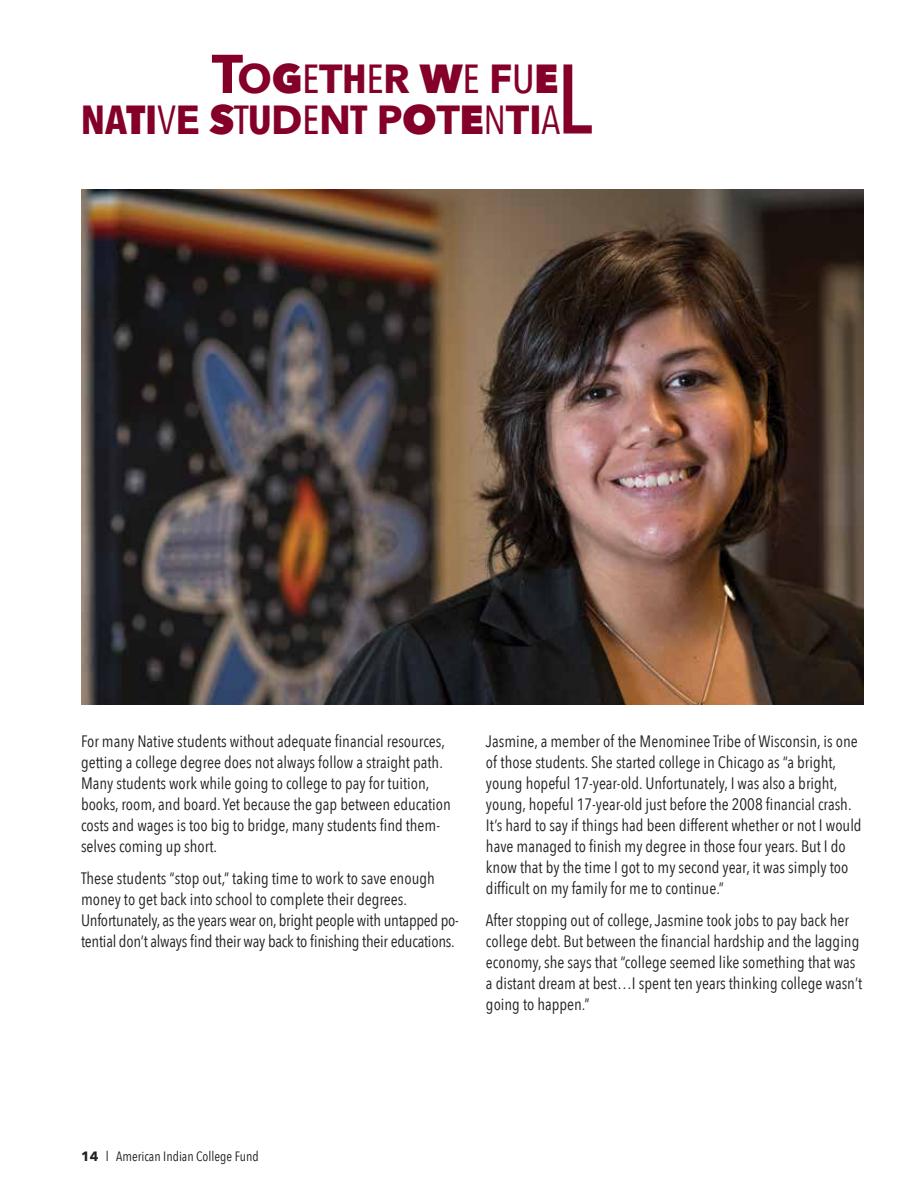
<style>
.page{position:relative;width:918px;height:1188px;background:#fff}
.page>*{position:absolute;margin:0;border:0;box-sizing:border-box;transform-origin:0 0}
.t1{font:500 97.5px "Avenir Next Condensed";color:#840029}
.t2{font:700 40.5px/40.5px "Avenir Next";color:#840029;text-align:right}
.t3{font:16.5px/21px "Avenir Next Condensed";color:#231f20}
.t4{font:13.5px "Avenir Next Condensed";color:#231f20}
.s1{font-size:54px}
.s2{font-weight:800}
.s3{font-family:"Avenir Next Condensed";font-weight:500}
.s4{font-family:"Avenir Next Condensed"}
.s5{font-family:"Avenir Next Condensed";font-weight:800}
.s6{font-family:"Avenir Next Condensed";font-weight:400}
.s7{font-family:"Avenir Next";font-weight:700}
</style>
<div class="page">
<img style="left:81px;top:189px;width:783px;height:516px">
<h2 class="t2" style="left:81px;top:58px;width:481px"><span class="s1">T</span>O<span class="s2">G</span><span class="s3">E</span>T<span class="s4">H</span><span class="s3">E</span>R <span class="s2">W</span><span class="s3">E</span> F<span class="s3">U</span><span class="s2">E<br></span><span class="s4">NA</span><span class="s5">T</span>I<span class="s6">V</span>E <span class="s2">S</span><span class="s3">T</span><span class="s4">U</span>D<span class="s3">E</span>N<span class="s4">T</span> P<span class="s2">O</span>T<span class="s2">E</span><span class="s6">N</span>TI<span class="s6">A</span></h2>
<h1 class="t1" style="left:556px;top:40px;width:38px">L</h1>
<p class="t3" style="left:81px;top:730px;width:371px">For many Native students without adequate financial resources, getting a college degree does not always follow a straight path.<br>Many students work while going to college to pay for tuition, books, room, and board. Yet because the gap between education costs and wages is too big to bridge, many students find them&shy;selves coming up short.</p>
<p class="t3" style="left:81px;top:866px;width:380px">These students “stop out,” taking time to work to save enough money to get back into school to complete their degrees.<br>Unfortunately, as the years wear on, bright people with untapped po&shy;tential don’t always find their way back to finishing their educations.</p>
<p class="t3" style="left:486px;top:730px;width:377px">Jasmine, a member of the Menominee Tribe of Wisconsin, is one of those students. She started college in Chicago as “a bright, young hopeful 17-year-old. Unfortunately, I was also a bright, young, hopeful 17-year-old just before the 2008 financial crash.<br>It’s hard to say if things had been different whether or not I would have managed to finish my degree in those four years. But I do know that by the time I got to my second year, it was simply too difficult on my family for me to continue.”</p>
<p class="t3" style="left:486px;top:909px;width:378px">After stopping out of college, Jasmine took jobs to pay back her college debt. But between the financial hardship and the lagging economy, she says that “college seemed like something that was a distant dream at best…I spent ten years thinking college wasn’t going to happen.”</p>
<p class="t4" style="left:81px;top:1145px;width:179px"><span class="s7">14</span> l American Indian College Fund</p>
</div>
